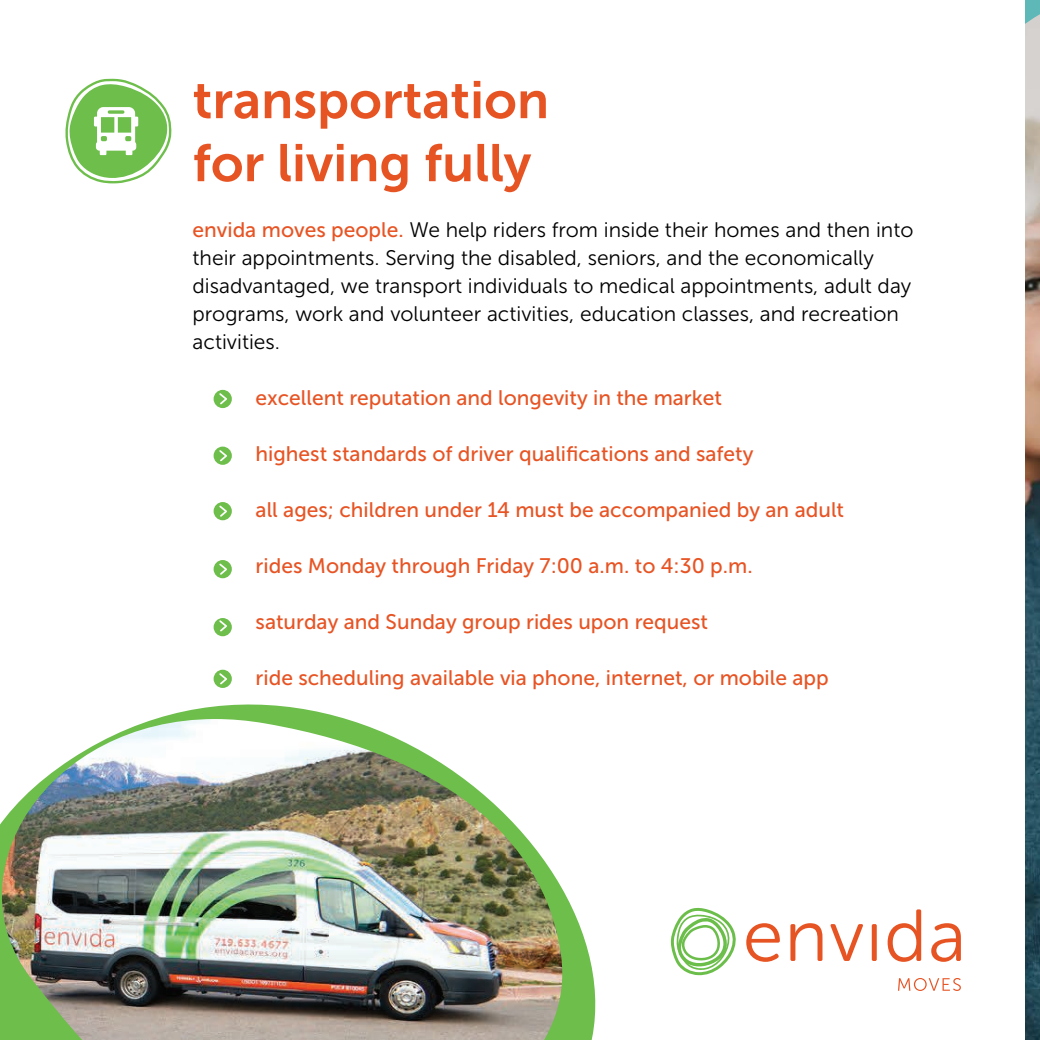
<style>
.page{position:relative;width:1040px;height:1040px;background:#fff}
.page>*{position:absolute;margin:0;border:0;box-sizing:border-box;transform-origin:0 0}
.t1{font:52.5px "Museo Sans 700";color:#e75424}
.t2{font:21px "Museo Sans 500";color:#e75424}
.t3{font:21px/28px "Museo Sans 300";color:#000}
.s1{font-family:"Museo Sans 500";color:#e75424}
</style>
<div class="page">
<img style="left:1025px;top:14px;width:15px;height:1026px">
<svg style="left:65px;top:79px;width:106px;height:104px"></svg>
<svg style="left:155px;top:704px;width:440px;height:336px"></svg>
<img style="left:0;top:719px;width:562px;height:321px">
<div style="left:214px;top:390px;width:18px;height:18px;background:#6dbe4b;border-radius:50%"></div>
<svg style="left:214px;top:446px;width:18px;height:19px"></svg>
<div style="left:214px;top:502px;width:18px;height:18px;background:#6dbe4b;border-radius:50%"></div>
<div style="left:214px;top:560px;width:18px;height:18px;background:#6dbe4b;border-radius:50%"></div>
<div style="left:214px;top:618px;width:18px;height:18px;background:#6dbe4b;border-radius:50%"></div>
<svg style="left:214px;top:669px;width:18px;height:19px"></svg>
<svg style="left:219px;top:391px;width:10px;height:15px"></svg>
<svg style="left:218px;top:448px;width:11px;height:15px"></svg>
<svg style="left:219px;top:504px;width:10px;height:13px"></svg>
<svg style="left:219px;top:562px;width:10px;height:14px"></svg>
<svg style="left:218px;top:618px;width:11px;height:14px"></svg>
<svg style="left:218px;top:671px;width:11px;height:15px"></svg>
<svg style="left:671px;top:907px;width:109px;height:68px"></svg>
<svg style="left:790px;top:923px;width:32px;height:38px"></svg>
<svg style="left:830px;top:924px;width:33px;height:37px"></svg>
<div style="left:871px;top:924px;width:5px;height:37px;background:#e75424;border-radius:2px"></div>
<svg style="left:887px;top:909px;width:34px;height:52px"></svg>
<svg style="left:931px;top:923px;width:29px;height:38px"></svg>
<svg style="left:898px;top:978px;width:62px;height:12px"></svg>
<p class="t1" style="left:192px;top:71px;width:358px">transportation</p>
<p class="t1" style="left:192px;top:134px;width:340px">for living fully</p>
<p class="t3" style="left:192px;top:216px;width:722px"><span class="s1">envida moves people.</span> We help riders from inside their homes and then into their appointments. Serving the disabled, seniors, and the economically disadvantaged, we transport individuals to medical appointments, adult day programs, work and volunteer activities, education classes, and recreation activities.</p>
<p class="t2" style="left:256px;top:386px;width:468px">excellent reputation and longevity in the market</p>
<p class="t2" style="left:256px;top:442px;width:499px">highest standards of driver qualifications and safety</p>
<p class="t2" style="left:256px;top:498px;width:590px">all ages; children under 14 must be accompanied by an adult</p>
<p class="t2" style="left:256px;top:554px;width:498px">rides Monday through Friday 7:00 a.m. to 4:30 p.m.</p>
<p class="t2" style="left:256px;top:610px;width:454px">saturday and Sunday group rides upon request</p>
<p class="t2" style="left:256px;top:666px;width:574px">ride scheduling available via phone, internet, or mobile app</p>
</div>
